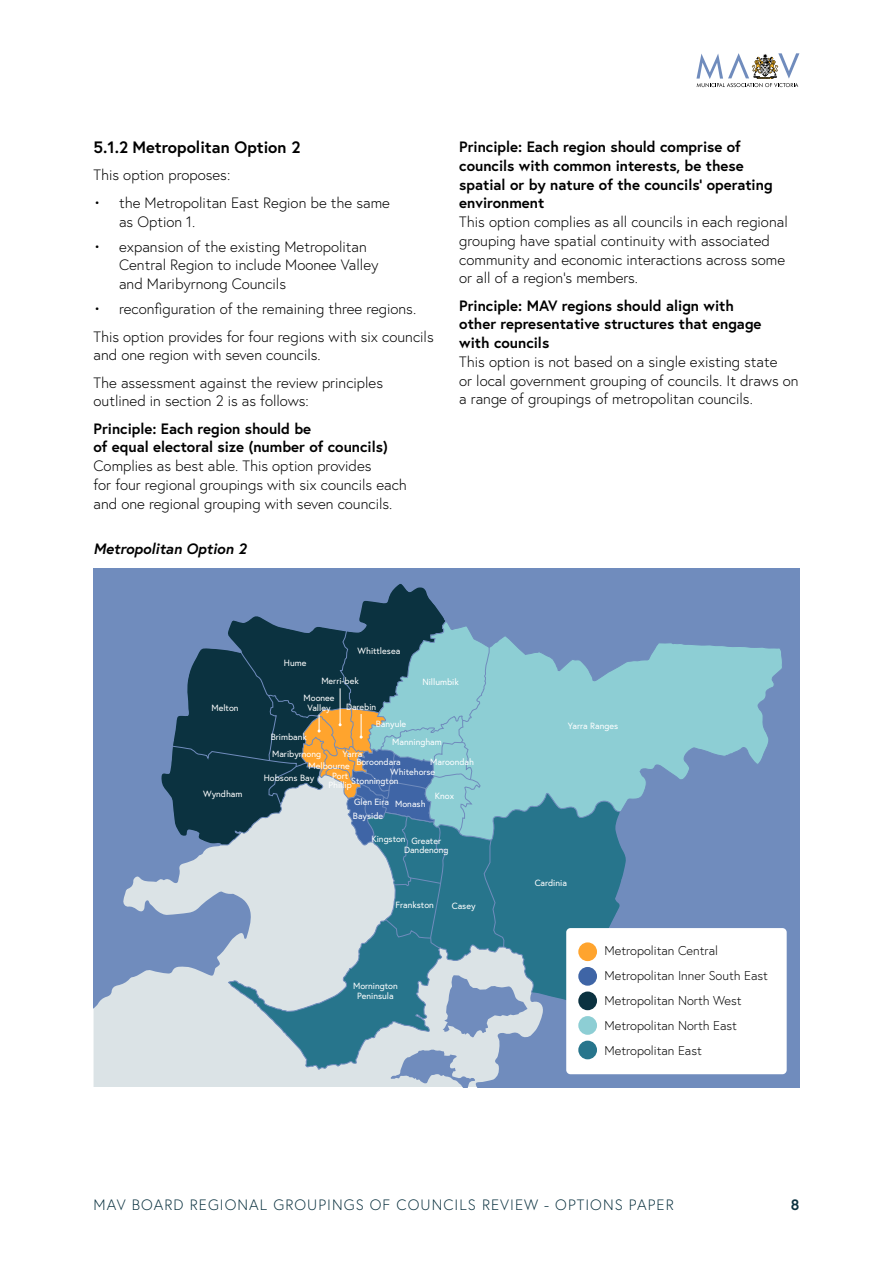
<style>
.page{position:relative;width:893px;height:1263px;background:#fff}
.page>*{position:absolute;margin:0;border:0;box-sizing:border-box;transform-origin:0 0}
.Heading_3{font:700 16.5px "Europa";color:#000}
.Body{font:300 15px/18.8px "Europa";color:#000}
.t1{font:300 15px "Europa";letter-spacing:.07em;color:#0b3240}
.Body-2{font:italic 700 15px "Europa";color:#000}
.t2{font:700 15px "Europa";color:#0b3240}
.Body-3{font:300 12.75px "Europa";color:#000}
.Body-4{font:9px/9.8px "Europa";color:#fff;text-align:center}
.s1{font-weight:700}
</style>
<div class="page">
<svg style="left:696px;top:53px;width:103px;height:34px"></svg>
<svg style="left:94px;top:569px;width:705px;height:518px;background:#809fbf"></svg>
<svg style="left:504px;top:616px;width:279px;height:225px;background:#7baec6"></svg>
<svg style="left:443px;top:975px;width:84px;height:62px;background:#9eb2ce"></svg>
<svg style="left:160px;top:581px;width:344px;height:368px;background:#66899a"></svg>
<div style="left:566px;top:928px;width:221px;height:146px;background:#fff;border-radius:4px"></div>
<div style="left:578px;top:942px;width:19px;height:19px;background:#ffa42e;border-radius:50%"></div>
<div style="left:578px;top:967px;width:19px;height:19px;background:#3f65a6;border-radius:50%"></div>
<div style="left:578px;top:1041px;width:19px;height:18px;background:#27758c;border-radius:50%"></div>
<div style="left:578px;top:1016px;width:19px;height:19px;background:#8dced4;border-radius:50%"></div>
<div style="left:578px;top:991px;width:19px;height:19px;background:#0b3240;border-radius:50%"></div>
<p class="Heading_3" style="left:94px;top:136px;width:209px">5.1.2 Metropolitan Option 2</p>
<p class="Body" style="left:94px;top:166px;width:138px">This option proposes:</p>
<p class="Body" style="left:119px;top:193px;width:272px;text-indent:-26px">• the Metropolitan East Region be the same as Option 1.</p>
<p class="Body" style="left:119px;top:237px;width:261px;text-indent:-26px">• expansion of the existing Metropolitan<br>Central Region to include Moonee Valley and Maribyrnong Councils</p>
<p class="Body" style="left:94px;top:299px;width:324px">• reconfiguration of the remaining three regions.</p>
<p class="Body" style="left:94px;top:327px;width:342px">This option provides for four regions with six councils and one region with seven councils.</p>
<p class="Body" style="left:94px;top:373px;width:291px">The assessment against the review principles outlined in section 2 is as follows:</p>
<p class="Body" style="left:94px;top:419px;width:315px"><span class="s1">Principle: Each region should be<br>of equal electoral size (number of councils)<br></span>Complies as best able. This option provides<br>for four regional groupings with six councils each and one regional grouping with seven councils.</p>
<p class="Body-2" style="left:94px;top:539px;width:154px">Metropolitan Option 2</p>
<p class="Body" style="left:459px;top:137px;width:330px"><span class="s1">Principle: Each region should comprise of councils with common interests, be these spatial or by nature of the councils’ operating environment<br></span>This option complies as all councils in each regional grouping have spatial continuity with associated community and economic interactions across some or all of a region’s members.</p>
<p class="Body" style="left:459px;top:296px;width:341px"><span class="s1">Principle: MAV regions should align with<br>other representative structures that engage<br>with councils<br></span>This option is not based on a single existing state<br>or local government grouping of councils. It draws on a range of groupings of metropolitan councils.</p>
<p class="Body-4" style="left:284px;top:658px;width:24px">Hume</p>
<p class="Body-4" style="left:358px;top:646px;width:44px">Whittlesea</p>
<p class="Body-4" style="left:211px;top:703px;width:29px">Melton</p>
<p class="Body-4" style="left:203px;top:789px;width:41px">Wyndham</p>
<p class="Body-4" style="left:321px;top:676px;width:39px">Merri-bek</p>
<p class="Body-4" style="left:304px;top:693px;width:33px">Moonee<br>Valley</p>
<p class="Body-4" style="left:346px;top:702px;width:32px">Darebin</p>
<p class="Body-4" style="left:376px;top:719px;width:32px">Banyule</p>
<p class="Body-4" style="left:422px;top:676px;width:38px">Nillumbik</p>
<p class="Body-4" style="left:271px;top:732px;width:38px">Brimbank</p>
<p class="Body-4" style="left:272px;top:748px;width:51px">Maribyrnong</p>
<p class="Body-4" style="left:308px;top:761px;width:43px">Melbourne</p>
<p class="Body-4" style="left:392px;top:737px;width:51px">Manningham</p>
<p class="Body-4" style="left:342px;top:748px;width:21px">Yarra</p>
<p class="Body-4" style="left:356px;top:757px;width:46px">Boroondara</p>
<p class="Body-4" style="left:351px;top:775px;width:49px">Stonnington</p>
<p class="Body-4" style="left:354px;top:796px;width:36px">Glen Eira</p>
<p class="Body-4" style="left:430px;top:757px;width:45px">Maroondah</p>
<p class="Body-4" style="left:390px;top:767px;width:47px">Whitehorse</p>
<p class="Body-4" style="left:395px;top:799px;width:32px">Monash</p>
<p class="Body-4" style="left:328px;top:770px;width:25px">Port<br>Phillip</p>
<p class="Body-4" style="left:264px;top:773px;width:52px">Hobsons Bay</p>
<p class="Body-4" style="left:435px;top:791px;width:21px">Knox</p>
<p class="Body-4" style="left:353px;top:811px;width:32px">Bayside</p>
<p class="Body-4" style="left:371px;top:833px;width:36px">Kingston</p>
<p class="Body-4" style="left:404px;top:835px;width:46px">Greater<br>Dandenong</p>
<p class="Body-4" style="left:396px;top:899px;width:40px">Frankston</p>
<p class="Body-4" style="left:452px;top:901px;width:25px">Casey</p>
<p class="Body-4" style="left:353px;top:981px;width:46px">Mornington<br>Peninsula</p>
<p class="Body-4" style="left:568px;top:721px;width:52px">Yarra Ranges</p>
<p class="Body-4" style="left:535px;top:877px;width:34px">Cardinia</p>
<p class="Body-3" style="left:604px;top:943px;width:115px">Metropolitan Central</p>
<p class="Body-3" style="left:604px;top:968px;width:165px">Metropolitan Inner South East</p>
<p class="Body-3" style="left:604px;top:993px;width:139px">Metropolitan North West</p>
<p class="Body-3" style="left:604px;top:1018px;width:134px">Metropolitan North East</p>
<p class="Body-3" style="left:604px;top:1043px;width:99px">Metropolitan East</p>
<p class="t1" style="left:94px;top:1195px;width:582px">MAV BOARD REGIONAL GROUPINGS OF COUNCILS REVIEW - OPTIONS PAPER</p>
<p class="t2" style="left:791px;top:1194px;width:10px">8</p>
</div>
